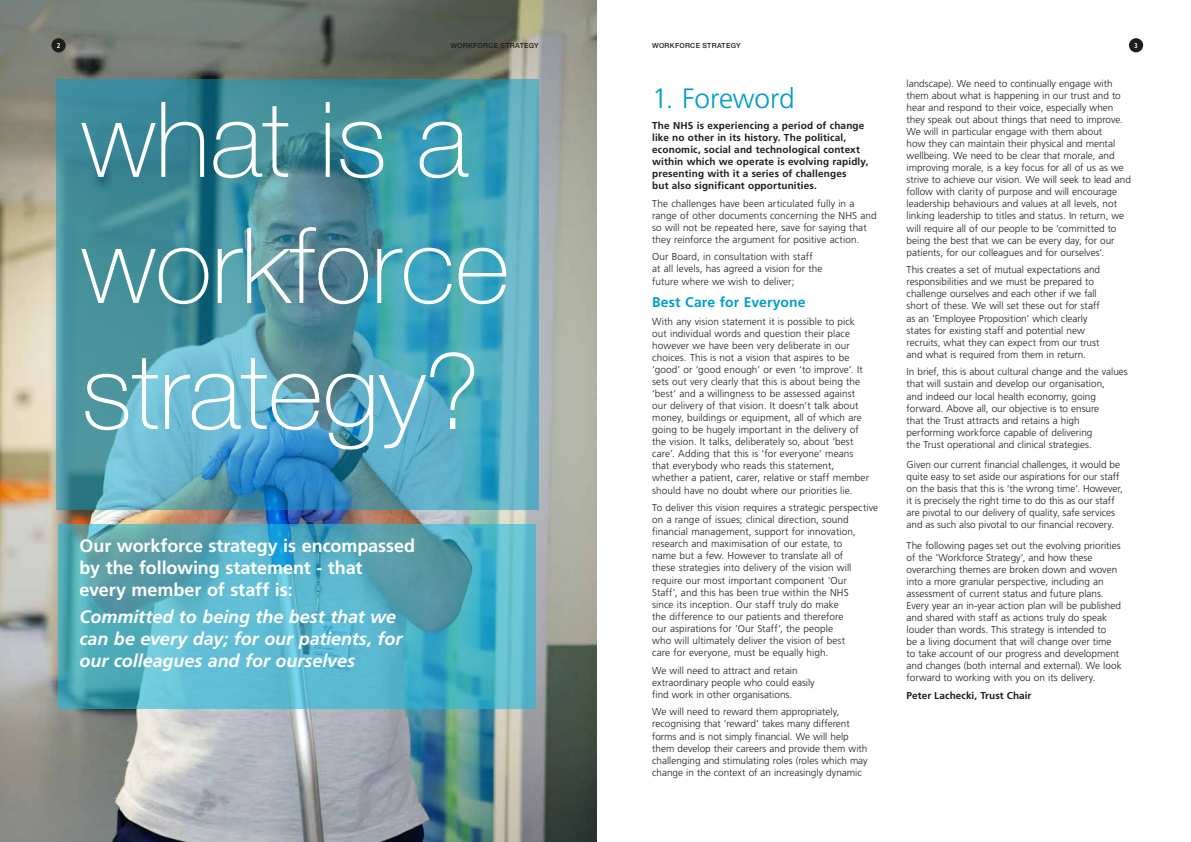
<style>
.page{position:relative;width:1191px;height:842px;background:#fff}
.page>*{position:absolute;margin:0;border:0;box-sizing:border-box;transform-origin:0 0}
.t1{font:100 105px/126px "Helvetica Neue";color:#fff}
.t2{font:300 28px "Frutiger LT Std";letter-spacing:-.005em;color:#009dcc}
.t3{font:italic 700 18px/21.7px "Frutiger LT Std";letter-spacing:-.005em;color:#fff}
.t4{font:700 18px/21.7px "Frutiger LT Std";letter-spacing:-.005em;color:#fff}
.t5{font:700 14px "Frutiger LT Std";letter-spacing:.005em;color:#009dcc}
.t6{font:300 10px/12.1px "Frutiger LT Std";color:#1d1d1b}
.t7{font:700 10px/12px "Frutiger LT Std";letter-spacing:.015em;color:#1d1d1b}
.t8{font:500 7px "Helvetica Neue";letter-spacing:.045em;color:#1d1d1b}
.t9{font:700 condensed 7px "Frutiger LT Std";color:#fff}
</style>
<div class="page">
<img style="left:0;top:0;width:596px;height:842px">
<div style="left:51px;top:38px;width:15px;height:14px;background:#1d1d1b;border-radius:50%"></div>
<div style="left:1129px;top:38px;width:14px;height:14px;background:#1d1d1b;border-radius:50%"></div>
<svg style="left:57px;top:79px;width:482px;height:431px;background:#4a99ac"></svg>
<svg style="left:59px;top:524px;width:477px;height:185px;background:#54afc2"></svg>
<p class="t9" style="left:57px;top:41px;width:5px">2</p>
<p class="t8" style="left:450px;top:41px;width:90px">WORKFORCE STRATEGY</p>
<p class="t8" style="left:652px;top:41px;width:90px">WORKFORCE STRATEGY</p>
<p class="t9" style="left:1134px;top:41px;width:5px">3</p>
<h2 class="t2" style="left:652px;top:82px;width:144px">1. Foreword</h2>
<p class="t7" style="left:652px;top:119px;width:218px">The NHS is experiencing a period of change like no other in its history. The political, economic, social and technological context within which we operate is evolving rapidly, presenting with it a series of challenges<br>but also significant opportunities.</p>
<p class="t6" style="left:652px;top:197px;width:226px">The challenges have been articulated fully in a range of other documents concerning the NHS and so will not be repeated here, save for saying that they reinforce the argument for positive action.</p>
<p class="t6" style="left:652px;top:251px;width:172px">Our Board, in consultation with staff at all levels, has agreed a vision for the future where we wish to deliver;</p>
<h3 class="t5" style="left:652px;top:294px;width:155px">Best Care for Everyone</h3>
<p class="t6" style="left:652px;top:315px;width:218px">With any vision statement it is possible to pick out individual words and question their place however we have been very deliberate in our choices. This is not a vision that aspires to be ‘good’ or ‘good enough’ or even ‘to improve’. It sets out very clearly that this is about being the ‘best’ and a willingness to be assessed against our delivery of that vision. It doesn’t talk about money, buildings or equipment, all of which are going to be hugely important in the delivery of the vision. It talks, deliberately so, about ‘best care’. Adding that this is ‘for everyone’ means that everybody who reads this statement, whether a patient, carer, relative or staff member should have no doubt where our priorities lie.</p>
<p class="t6" style="left:652px;top:502px;width:227px">To deliver this vision requires a strategic perspective on a range of issues; clinical direction, sound financial management, support for innovation, research and maximisation of our estate, to<br>name but a few. However to translate all of<br>these strategies into delivery of the vision will require our most important component ‘Our<br>Staff’, and this has been true within the NHS<br>since its inception. Our staff truly do make<br>the difference to our patients and therefore<br>our aspirations for ‘Our Staff’, the people<br>who will ultimately deliver the vision of best<br>care for everyone, must be equally high.</p>
<p class="t6" style="left:652px;top:664px;width:164px">We will need to attract and retain extraordinary people who could easily find work in other organisations.</p>
<p class="t6" style="left:652px;top:706px;width:217px">We will need to reward them appropriately, recognising that ‘reward’ takes many different forms and is not simply financial. We will help them develop their careers and provide them with challenging and stimulating roles (roles which may change in the context of an increasingly dynamic</p>
<p class="t6" style="left:906px;top:78px;width:226px">landscape). We need to continually engage with them about what is happening in our trust and to hear and respond to their voice, especially when they speak out about things that need to improve.<br>We will in particular engage with them about<br>how they can maintain their physical and mental wellbeing. We need to be clear that morale, and improving morale, is a key focus for all of us as we strive to achieve our vision. We will seek to lead and follow with clarity of purpose and will encourage leadership behaviours and values at all levels, not linking leadership to titles and status. In return, we will require all of our people to be ‘committed to being the best that we can be every day, for our patients, for our colleagues and for ourselves’.</p>
<p class="t6" style="left:906px;top:264px;width:195px">This creates a set of mutual expectations and responsibilities and we must be prepared to challenge ourselves and each other if we fall short of these. We will set these out for staff as an ‘Employee Proposition’ which clearly states for existing staff and potential new recruits, what they can expect from our trust and what is required from them in return.</p>
<p class="t6" style="left:906px;top:366px;width:223px">In brief, this is about cultural change and the values that will sustain and develop our organisation,<br>and indeed our local health economy, going forward. Above all, our objective is to ensure<br>that the Trust attracts and retains a high performing workforce capable of delivering<br>the Trust operational and clinical strategies.</p>
<p class="t6" style="left:906px;top:459px;width:218px">Given our current financial challenges, it would be quite easy to set aside our aspirations for our staff on the basis that this is ‘the wrong time’. However, it is precisely the right time to do this as our staff are pivotal to our delivery of quality, safe services and as such also pivotal to our financial recovery.</p>
<p class="t6" style="left:906px;top:539px;width:217px">The following pages set out the evolving priorities of the ‘Workforce Strategy’, and how these overarching themes are broken down and woven into a more granular perspective, including an assessment of current status and future plans.<br>Every year an in-year action plan will be published and shared with staff as actions truly do speak louder than words. This strategy is intended to<br>be a living document that will change over time to take account of our progress and development and changes (both internal and external). We look forward to working with you on its delivery.</p>
<p class="t7" style="left:906px;top:689px;width:126px">Peter Lachecki, Trust Chair</p>
<h1 class="t1" style="left:81px;top:76px;width:429px">what is a workforce strategy?</h1>
<h3 class="t4" style="left:80px;top:535px;width:337px">Our workforce strategy is encompassed by the following statement - that<br>every member of staff is:</h3>
<h3 class="t3" style="left:80px;top:606px;width:324px">Committed to being the best that we can be every day; for our patients, for our colleagues and for ourselves</h3>
</div>
